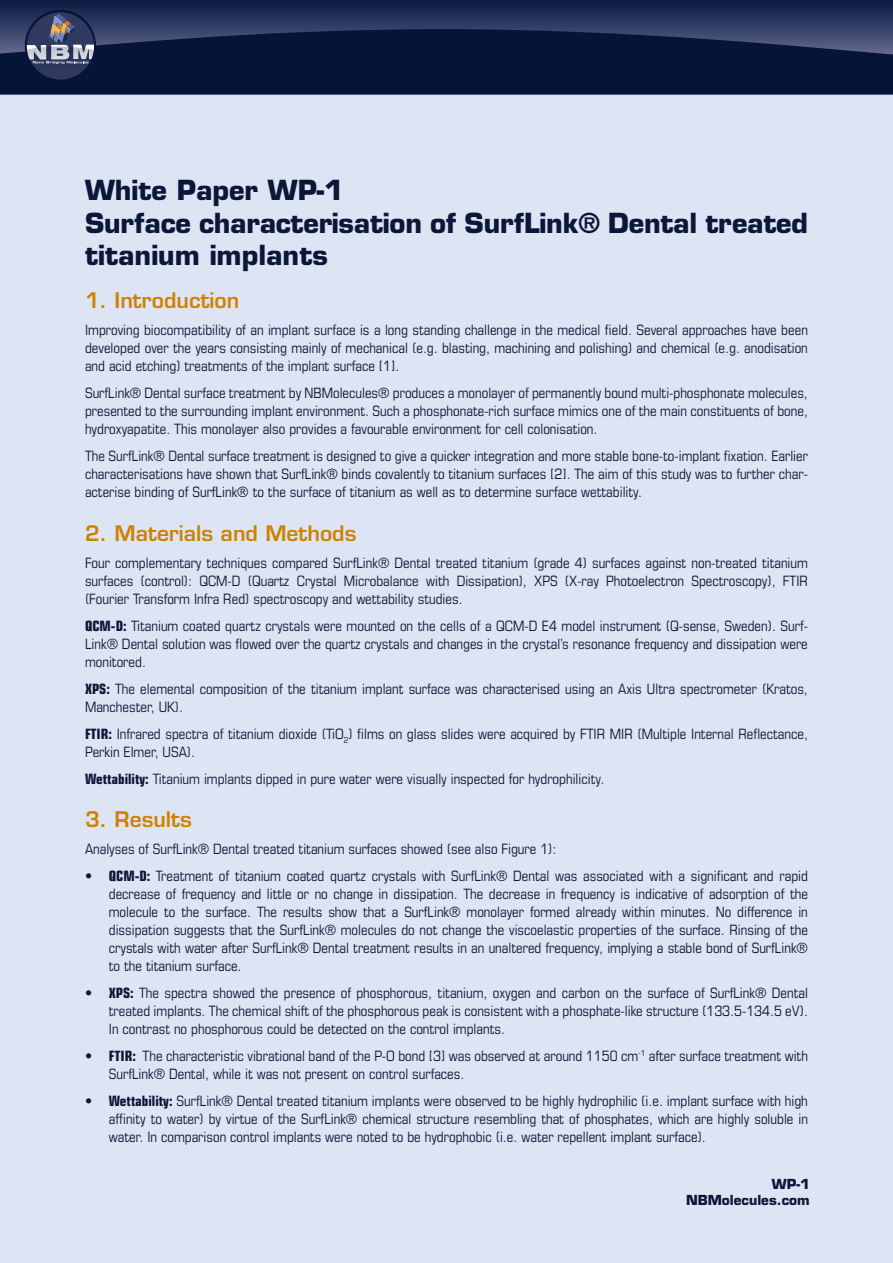
<style>
.page{position:relative;width:893px;height:1263px;background:#dde4f3}
.page>*{position:absolute;margin:0;border:0;box-sizing:border-box;transform-origin:0 0}
.t1{font:700 27px/32.4px "Eurostile";letter-spacing:-.01em;color:#0b1738}
.t2{font:600 21px "Eurostile";color:#ce8200}
.t3{font:condensed 14.25px/18px "Eurostile";color:#0b1738;text-align:justify}
.t4{font:700 13.5px/16.2px "Eurostile";color:#0b1738;text-align:right}
.s1{font-weight:700}
</style>
<div class="page">
<svg style="left:0;top:0;width:893px;height:29px;background:#212d54"></svg>
<svg style="left:0;top:29px;width:893px;height:65px;background:#0d1b41"></svg>
<div style="left:25px;top:10px;width:71px;height:71px;background:#06143a;border-radius:50%"></div>
<svg style="left:27px;top:12px;width:67px;height:68px;background:#4c5370"></svg>
<h1 class="t1" style="left:85px;top:174px;width:724px">White Paper WP-1<br>Surface characterisation of SurfLink® Dental treated titanium implants</h1>
<h2 class="t2" style="left:85px;top:288px;width:156px">1. Introduction</h2>
<p class="t3" style="left:85px;top:321px;width:724px">Improving biocompatibility of an implant surface is a long standing challenge in the medical field. Several approaches have been developed over the years consisting mainly of mechanical (e.g. blasting, machining and polishing) and chemical (e.g. anodisation and acid etching) treatments of the implant surface [1].</p>
<p class="t3" style="left:85px;top:384px;width:724px">SurfLink® Dental surface treatment by NBMolecules® produces a monolayer of permanently bound multi-phosphonate molecules, presented to the surrounding implant environment. Such a phosphonate-rich surface mimics one of the main constituents of bone, hydroxyapatite. This monolayer also provides a favourable environment for cell colonisation.</p>
<p class="t3" style="left:85px;top:447px;width:724px">The SurfLink® Dental surface treatment is designed to give a quicker integration and more stable bone-to-implant fixation. Earlier characterisations have shown that SurfLink® binds covalently to titanium surfaces [2]. The aim of this study was to further char&shy;acterise binding of SurfLink® to the surface of titanium as well as to determine surface wettability.</p>
<h2 class="t2" style="left:85px;top:520px;width:273px">2. Materials and Methods</h2>
<p class="t3" style="left:85px;top:553px;width:724px">Four complementary techniques compared SurfLink® Dental treated titanium (grade 4) surfaces against non-treated titanium surfaces (control): QCM-D (Quartz Crystal Microbalance with Dissipation), XPS (X-ray Photoelectron Spectroscopy), FTIR (Fourier Transform Infra Red) spectroscopy and wettability studies.</p>
<p class="t3" style="left:85px;top:616px;width:724px"><span class="s1">QCM-D:</span> Titanium coated quartz crystals were mounted on the cells of a QCM-D E4 model instrument (Q-sense, Sweden). Surf-Link® Dental solution was flowed over the quartz crystals and changes in the crystal’s resonance frequency and dissipation were monitored.</p>
<p class="t3" style="left:85px;top:679px;width:724px"><span class="s1">XPS:</span> The elemental composition of the titanium implant surface was characterised using an Axis Ultra spectrometer (Kratos,<br>Manchester, UK).</p>
<p class="t3" style="left:85px;top:724px;width:724px"><span class="s1">FTIR:</span> Infrared spectra of titanium dioxide (TiO<sub>2</sub>) films on glass slides were acquired by FTIR MIR (Multiple Internal Reflectance,<br>Perkin Elmer, USA).</p>
<p class="t3" style="left:85px;top:769px;width:521px"><span class="s1">Wettability:</span> Titanium implants dipped in pure water were visually inspected for hydrophilicity.</p>
<h2 class="t2" style="left:85px;top:806px;width:108px">3. Results</h2>
<p class="t3" style="left:85px;top:839px;width:473px">Analyses of SurfLink® Dental treated titanium surfaces showed (see also Figure 1):</p>
<p class="t3" style="left:109px;top:866px;width:701px;text-indent:-24px">• <span class="s1">QCM-D:</span> Treatment of titanium coated quartz crystals with SurfLink® Dental was associated with a significant and rapid decrease of frequency and little or no change in dissipation. The decrease in frequency is indicative of adsorption of the molecule to the surface. The results show that a SurfLink® monolayer formed already within minutes. No difference in dissipation suggests that the SurfLink® molecules do not change the viscoelastic properties of the surface. Rinsing of the crystals with water after SurfLink® Dental treatment results in an unaltered frequency, implying a stable bond of SurfLink® to the titanium surface.</p>
<p class="t3" style="left:109px;top:983px;width:701px;text-indent:-24px">• <span class="s1">XPS:</span> The spectra showed the presence of phosphorous, titanium, oxygen and carbon on the surface of SurfLink® Dental treated implants. The chemical shift of the phosphorous peak is consistent with a phosphate-like structure (133.5-134.5 eV).<br>In contrast no phosphorous could be detected on the control implants.</p>
<p class="t3" style="left:109px;top:1046px;width:701px;text-indent:-24px">• <span class="s1">FTIR:</span> The characteristic vibrational band of the P-O bond [3] was observed at around 1150 cm<sup>-1</sup> after surface treatment with<br>SurfLink® Dental, while it was not present on control surfaces.</p>
<p class="t3" style="left:109px;top:1091px;width:701px;text-indent:-24px">• <span class="s1">Wettability:</span> SurfLink® Dental treated titanium implants were observed to be highly hydrophilic (i.e. implant surface with high affinity to water) by virtue of the SurfLink® chemical structure resembling that of phosphates, which are highly soluble in water. In comparison control implants were noted to be hydrophobic (i.e. water repellent implant surface).</p>
<p class="t4" style="left:686px;top:1176px;width:125px">WP-1<br>NBMolecules.com</p>
</div>
